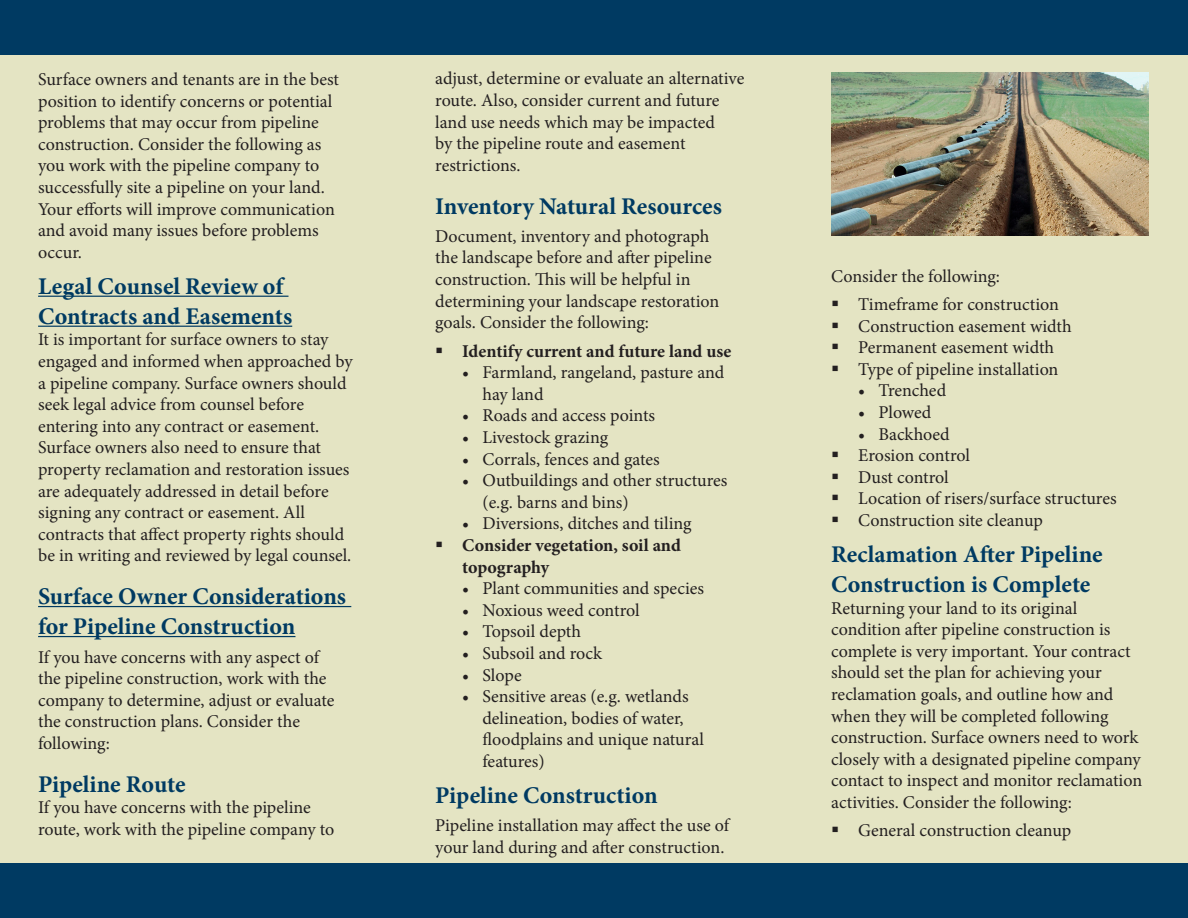
<style>
.page{position:relative;width:1188px;height:918px;background:#fff}
.page>*{position:absolute;margin:0;border:0;box-sizing:border-box;transform-origin:0 0}
.t1{font:700 24px/30px "Minion Pro";letter-spacing:.005em;color:#003a62}
.Outline_Level_2{font:18px/21.6px "Minion Pro";letter-spacing:-.005em;color:#231f20}
.t2{font:700 18px/21.6px "Minion Pro";letter-spacing:.005em;color:#231f20}
</style>
<div class="page">
<div style="left:0;top:55px;width:1188px;height:809px;background:#e4e4c3"></div>
<div style="left:0;top:864px;width:1188px;height:54px;background:#003a62"></div>
<div style="left:0;top:0;width:1188px;height:55px;background:#003a62"></div>
<hr style="left:38px;top:296px;width:251px;height:1px;background:#003a62">
<hr style="left:38px;top:326px;width:254px;height:1px;background:#003a62">
<hr style="left:38px;top:606px;width:313px;height:1px;background:#003a62">
<hr style="left:38px;top:636px;width:257px;height:1px;background:#003a62">
<img style="left:831px;top:72px;width:318px;height:163px">
<svg style="left:437px;top:347px;width:5px;height:6px"></svg>
<svg style="left:437px;top:542px;width:5px;height:5px"></svg>
<svg style="left:833px;top:301px;width:5px;height:5px"></svg>
<svg style="left:833px;top:322px;width:5px;height:6px"></svg>
<svg style="left:833px;top:344px;width:5px;height:5px"></svg>
<svg style="left:833px;top:366px;width:5px;height:5px"></svg>
<svg style="left:833px;top:452px;width:5px;height:5px"></svg>
<svg style="left:833px;top:474px;width:5px;height:5px"></svg>
<svg style="left:833px;top:495px;width:5px;height:6px"></svg>
<svg style="left:833px;top:517px;width:5px;height:5px"></svg>
<svg style="left:833px;top:827px;width:5px;height:5px"></svg>
<p class="Outline_Level_2" style="left:38px;top:69px;width:303px">Surface owners and tenants are in the best position to identify concerns or potential problems that may occur from pipeline construction. Consider the following as you work with the pipeline company to successfully site a pipeline on your land.<br>Your efforts will improve communication and avoid many issues before problems occur.</p>
<p class="t1" style="left:38px;top:271px;width:256px">Legal Counsel Review of<br>Contracts and Easements</p>
<p class="Outline_Level_2" style="left:38px;top:329px;width:316px">It is important for surface owners to stay engaged and informed when approached by a pipeline company. Surface owners should seek legal advice from counsel before entering into any contract or easement.<br>Surface owners also need to ensure that property reclamation and restoration issues are adequately addressed in detail before signing any contract or easement. All contracts that affect property rights should be in writing and reviewed by legal counsel.</p>
<p class="t1" style="left:38px;top:581px;width:310px">Surface Owner Considerations for Pipeline Construction</p>
<p class="Outline_Level_2" style="left:38px;top:646px;width:298px">If you have concerns with any aspect of the pipeline construction, work with the company to determine, adjust or evaluate the construction plans. Consider the following:</p>
<p class="t1" style="left:38px;top:769px;width:149px">Pipeline Route</p>
<p class="Outline_Level_2" style="left:38px;top:797px;width:298px">If you have concerns with the pipeline route, work with the pipeline company to</p>
<p class="Outline_Level_2" style="left:435px;top:68px;width:311px">adjust, determine or evaluate an alternative route. Also, consider current and future land use needs which may be impacted<br>by the pipeline route and easement restrictions.</p>
<p class="t1" style="left:435px;top:191px;width:288px">Inventory Natural Resources</p>
<p class="Outline_Level_2" style="left:435px;top:225px;width:286px">Document, inventory and photograph the landscape before and after pipeline construction. This will be helpful in determining your landscape restoration goals. Consider the following:</p>
<p class="t2" style="left:462px;top:340px;width:271px">Identify current and future land use</p>
<p class="Outline_Level_2" style="left:482px;top:362px;width:243px;text-indent:-20px">• Farmland, rangeland, pasture and hay land</p>
<p class="Outline_Level_2" style="left:462px;top:405px;width:194px">• Roads and access points</p>
<p class="Outline_Level_2" style="left:462px;top:427px;width:147px">• Livestock grazing</p>
<p class="Outline_Level_2" style="left:462px;top:448px;width:199px">• Corrals, fences and gates</p>
<p class="Outline_Level_2" style="left:482px;top:470px;width:246px;text-indent:-20px">• Outbuildings and other structures (e.g. barns and bins)</p>
<p class="Outline_Level_2" style="left:462px;top:513px;width:231px">• Diversions, ditches and tiling</p>
<p class="t2" style="left:462px;top:534px;width:220px">Consider vegetation, soil and topography</p>
<p class="Outline_Level_2" style="left:462px;top:578px;width:243px">• Plant communities and species</p>
<p class="Outline_Level_2" style="left:462px;top:599px;width:179px">• Noxious weed control</p>
<p class="Outline_Level_2" style="left:462px;top:621px;width:120px">• Topsoil depth</p>
<p class="Outline_Level_2" style="left:462px;top:643px;width:142px">• Subsoil and rock</p>
<p class="Outline_Level_2" style="left:462px;top:664px;width:61px">• Slope</p>
<p class="Outline_Level_2" style="left:462px;top:686px;width:228px">• Sensitive areas (e.g. wetlands</p>
<p class="Outline_Level_2" style="left:482px;top:707px;width:223px">delineation, bodies of water, floodplains and unique natural features)</p>
<p class="t1" style="left:435px;top:780px;width:224px">Pipeline Construction</p>
<p class="Outline_Level_2" style="left:435px;top:815px;width:297px">Pipeline installation may affect the use of your land during and after construction.</p>
<p class="Outline_Level_2" style="left:831px;top:265px;width:170px">Consider the following:</p>
<p class="Outline_Level_2" style="left:858px;top:294px;width:202px">Timeframe for construction</p>
<p class="Outline_Level_2" style="left:858px;top:315px;width:215px">Construction easement width</p>
<p class="Outline_Level_2" style="left:858px;top:337px;width:198px">Permanent easement width</p>
<p class="Outline_Level_2" style="left:858px;top:358px;width:202px">Type of pipeline installation</p>
<p class="Outline_Level_2" style="left:858px;top:380px;width:90px">• Trenched</p>
<p class="Outline_Level_2" style="left:858px;top:402px;width:75px">• Plowed</p>
<p class="Outline_Level_2" style="left:858px;top:423px;width:93px">• Backhoed</p>
<p class="Outline_Level_2" style="left:858px;top:445px;width:113px">Erosion control</p>
<p class="Outline_Level_2" style="left:858px;top:466px;width:92px">Dust control</p>
<p class="Outline_Level_2" style="left:858px;top:488px;width:260px">Location of risers/surface structures</p>
<p class="Outline_Level_2" style="left:858px;top:510px;width:186px">Construction site cleanup</p>
<p class="t1" style="left:831px;top:539px;width:273px">Reclamation After Pipeline<br>Construction is Complete</p>
<p class="Outline_Level_2" style="left:831px;top:597px;width:313px">Returning your land to its original condition after pipeline construction is complete is very important. Your contract should set the plan for achieving your reclamation goals, and outline how and when they will be completed following construction. Surface owners need to work closely with a designated pipeline company contact to inspect and monitor reclamation activities. Consider the following:</p>
<p class="Outline_Level_2" style="left:858px;top:820px;width:215px">General construction cleanup</p>
</div>
